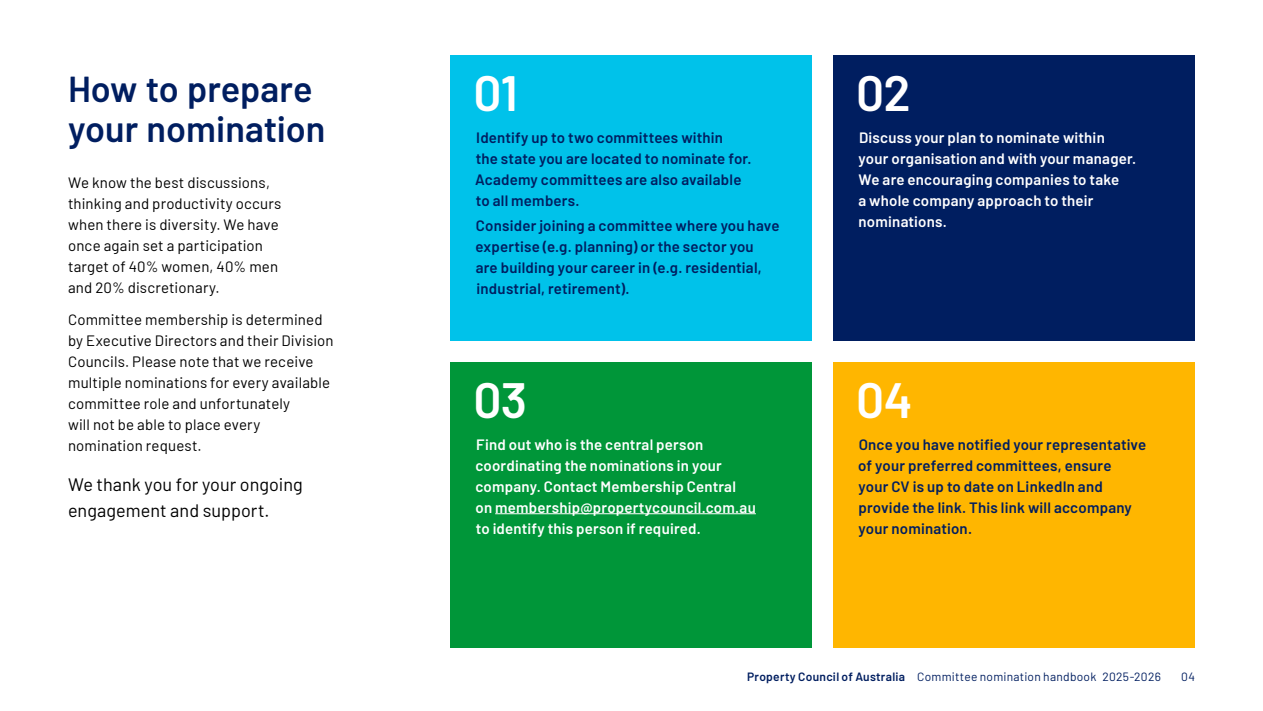
<style>
.page{position:relative;width:1263px;height:711px;background:#fff}
.page>*{position:absolute;margin:0;border:0;box-sizing:border-box;transform-origin:0 0}
.t1{font:600 49.5px "Barlow";letter-spacing:-.015em;color:#fff}
.t2{font:600 36px/39.6px "Barlow";color:#001e60}
.t3{font:18px/25.2px "Barlow";color:#000}
.t4{font:600 15px/21px "Barlow";letter-spacing:.015em;color:#001e60}
.t5{font:15px/21px "Barlow";letter-spacing:.01em;color:#000}
.t6{font:600 15px/21px "Barlow";letter-spacing:.015em;color:#fff}
.t7{font:12px "Barlow";letter-spacing:.02em;color:#001e60}
.s1{font-weight:600}
</style>
<div class="page">
<div style="left:451px;top:361px;width:361px;height:285px;background:#009639"></div>
<hr style="left:495px;top:513px;width:261px;height:1px;background:#fff">
<div style="left:451px;top:55px;width:361px;height:285px;background:#00c2ea"></div>
<div style="left:833px;top:361px;width:362px;height:285px;background:#ffb600"></div>
<div style="left:833px;top:55px;width:362px;height:285px;background:#001e60"></div>
<h2 class="t2" style="left:68px;top:73px;width:259px">How to prepare your nomination</h2>
<p class="t5" style="left:68px;top:171px;width:215px">We know the best discussions, thinking and productivity occurs when there is diversity. We have once again set a participation target of 40% women, 40% men and 20% discretionary.</p>
<p class="t5" style="left:68px;top:308px;width:267px">Committee membership is determined by Executive Directors and their Division Councils. Please note that we receive multiple nominations for every available committee role and unfortunately<br>will not be able to place every nomination request.</p>
<p class="t3" style="left:68px;top:470px;width:236px">We thank you for your ongoing engagement and support.</p>
<h1 class="t1" style="left:473px;top:75px;width:46px">01</h1>
<p class="t4" style="left:475px;top:126px;width:278px">Identify up to two committees within<br>the state you are located to nominate for.<br>Academy committees are also available to all members.</p>
<p class="t4" style="left:475px;top:214px;width:306px">Consider joining a committee where you have expertise (e.g. planning) or the sector you<br>are building your career in (e.g. residential, industrial, retirement).</p>
<h1 class="t1" style="left:473px;top:382px;width:55px">03</h1>
<p class="t6" style="left:475px;top:432px;width:282px">Find out who is the central person coordinating the nominations in your company. Contact Membership Central on membership@propertycouncil.com.au to identify this person if required.</p>
<h1 class="t1" style="left:856px;top:75px;width:56px">02</h1>
<p class="t6" style="left:858px;top:126px;width:279px">Discuss your plan to nominate within your organisation and with your manager.<br>We are encouraging companies to take<br>a whole company approach to their nominations.</p>
<h1 class="t1" style="left:856px;top:382px;width:58px">04</h1>
<p class="t4" style="left:858px;top:432px;width:289px">Once you have notified your representative of your preferred committees, ensure<br>your CV is up to date on LinkedIn and provide the link. This link will accompany your nomination.</p>
<p class="t7" style="left:747px;top:667px;width:415px"><span class="s1">Property Council of Australia</span> Committee nomination handbook 2025-2026</p>
<p class="t7" style="left:1181px;top:667px;width:15px">04</p>
</div>
